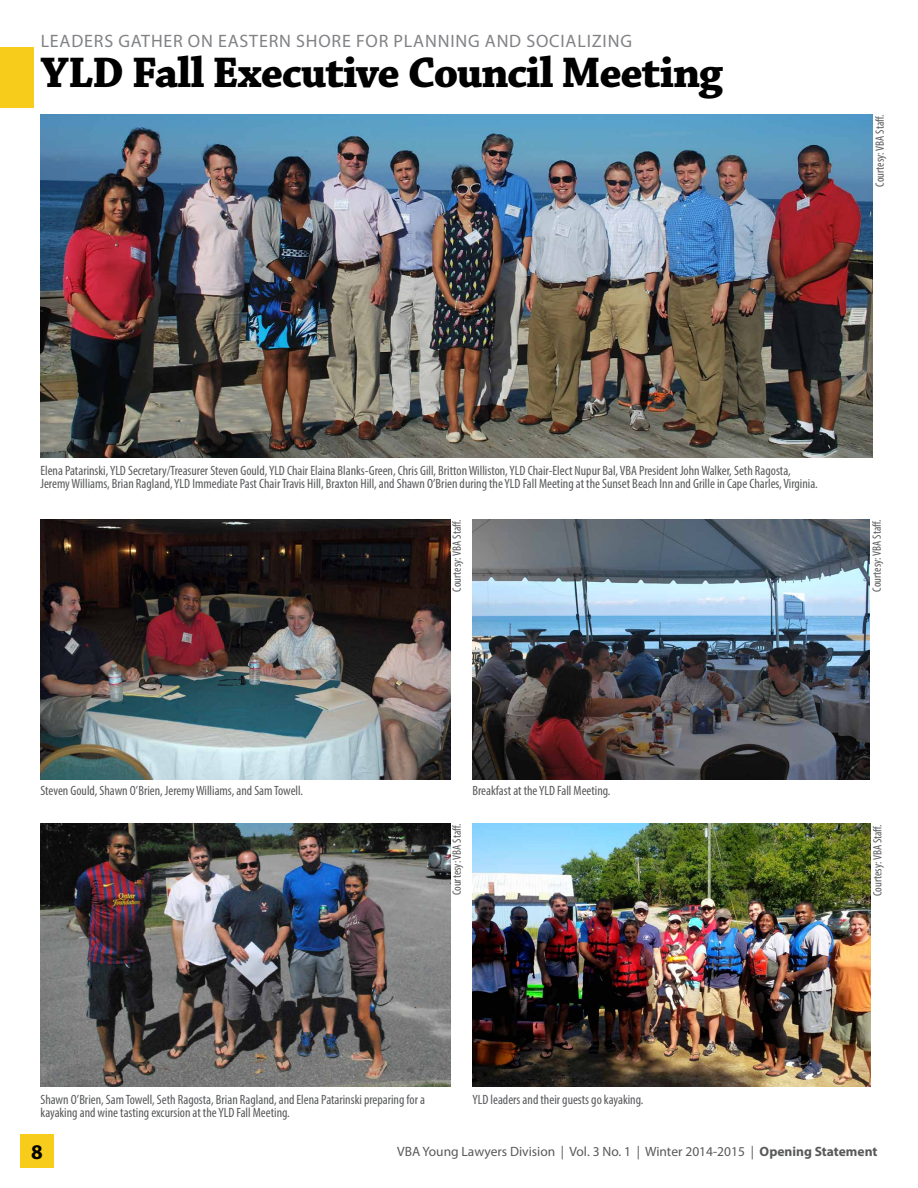
<style>
.page{position:relative;width:918px;height:1188px;background:#fff}
.page>*{position:absolute;margin:0;border:0;box-sizing:border-box;transform-origin:0 0}
.Article_Title{font:700 45px "Chaparral Pro";letter-spacing:-.03em;color:#000}
.t1{font:700 21px "Myriad Pro";color:#000}
.Kicker{font:18px "Myriad Pro";letter-spacing:.045em;color:#808285}
.Photo_Caption{font:condensed 13.5px/13.5px "Myriad Pro";color:#58595b}
.t2{font:13.5px "Myriad Pro";color:#58595b}
.Photo_Caption_Byline{font:condensed 12px "Myriad Pro";color:#58595b}
.s1{font-weight:700}
</style>
<div class="page">
<img style="left:472px;top:520px;width:398px;height:259px">
<img style="left:472px;top:824px;width:399px;height:263px">
<img style="left:40px;top:520px;width:411px;height:259px">
<img style="left:40px;top:824px;width:411px;height:263px">
<img style="left:40px;top:115px;width:833px;height:343px">
<div style="left:0;top:47px;width:34px;height:61px;background:#f7cc1a"></div>
<div style="left:20px;top:1134px;width:34px;height:34px;background:#f7cc1a"></div>
<p class="Kicker" style="left:41px;top:30px;width:593px">LEADERS GATHER ON EASTERN SHORE FOR PLANNING AND SOCIALIZING</p>
<p class="Article_Title" style="left:40px;top:47px;width:684px">YLD Fall Executive Council Meeting</p>
<p class="Photo_Caption_Byline" style="left:873px;top:187px;width:73px;rotate:-90deg">Courtesy: VBA Staff.</p>
<p class="Photo_Caption" style="left:40px;top:463px;width:779px">Elena Patarinski, YLD Secretary/Treasurer Steven Gould, YLD Chair Elaina Blanks-Green, Chris Gill, Britton Williston, YLD Chair-Elect Nupur Bal, VBA President John Walker, Seth Ragosta,<br>Jeremy Williams, Brian Ragland, YLD Immediate Past Chair Travis Hill, Braxton Hill, and Shawn O’Brien during the YLD Fall Meeting at the Sunset Beach Inn and Grille in Cape Charles, Virginia.</p>
<p class="Photo_Caption_Byline" style="left:450px;top:592px;width:73px;rotate:-90deg">Courtesy: VBA Staff.</p>
<p class="Photo_Caption_Byline" style="left:870px;top:592px;width:73px;rotate:-90deg">Courtesy: VBA Staff.</p>
<p class="Photo_Caption" style="left:40px;top:784px;width:264px">Steven Gould, Shawn O’Brien, Jeremy Williams, and Sam Towell.</p>
<p class="Photo_Caption" style="left:472px;top:784px;width:140px">Breakfast at the YLD Fall Meeting.</p>
<p class="Photo_Caption_Byline" style="left:450px;top:895px;width:73px;rotate:-90deg">Courtesy: VBA Staff.</p>
<p class="Photo_Caption_Byline" style="left:870px;top:896px;width:73px;rotate:-90deg">Courtesy: VBA Staff.</p>
<p class="Photo_Caption" style="left:40px;top:1092px;width:386px">Shawn O’Brien, Sam Towell, Seth Ragosta, Brian Ragland, and Elena Patarinski preparing for a kayaking and wine tasting excursion at the YLD Fall Meeting.</p>
<p class="Photo_Caption" style="left:472px;top:1092px;width:172px">YLD leaders and their guests go kayaking.</p>
<h2 class="t1" style="left:31px;top:1138px;width:13px">8</h2>
<p class="t2" style="left:397px;top:1143px;width:482px">VBA Young Lawyers Division | Vol. 3 No. 1 | Winter 2014-2015 | <span class="s1">Opening Statement</span></p>
</div>
